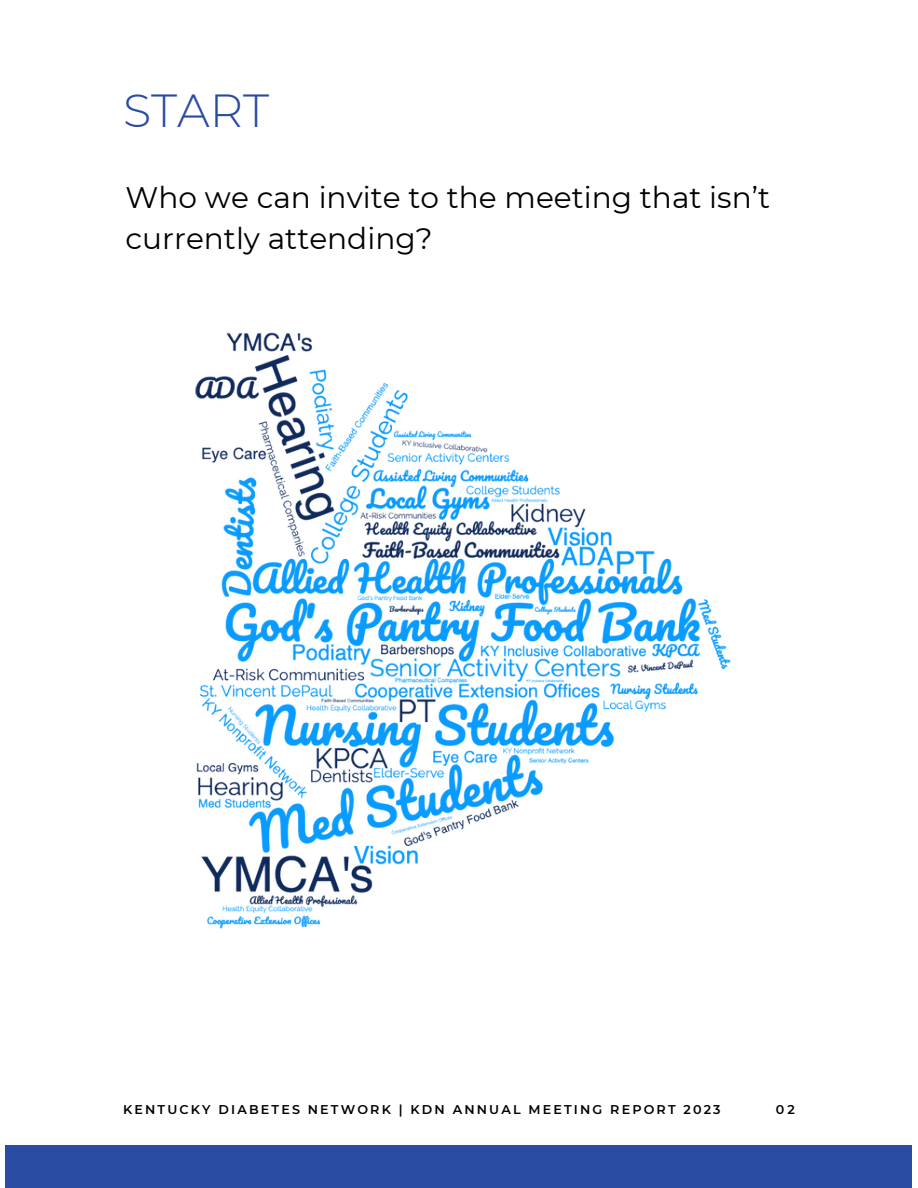
<style>
.page{position:relative;width:918px;height:1188px;background:#fff}
.page>*{position:absolute;margin:0;border:0;box-sizing:border-box;transform-origin:0 0}
.t1{font:300 46.35px "Montserrat";color:#294ba1}
.t2{font:29.7px/41.2px "Montserrat";color:#000001}
.t3{font:600 12.75px "Montserrat";letter-spacing:.17em;color:#000001}
</style>
<div class="page">
<div style="left:6px;top:1145px;width:906px;height:43px;background:#294ba1"></div>
<img style="left:195px;top:332px;width:536px;height:597px">
<p class="t1" style="left:123px;top:82px;width:148px">START</p>
<h2 class="t2" style="left:126px;top:177px;width:646px">Who we can invite to the meeting that isn’t currently attending?</h2>
<p class="t3" style="left:123px;top:1102px;width:599px">KENTUCKY DIABETES NETWORK | KDN ANNUAL MEETING REPORT 2023</p>
<p class="t3" style="left:776px;top:1102px;width:21px">02</p>
</div>
